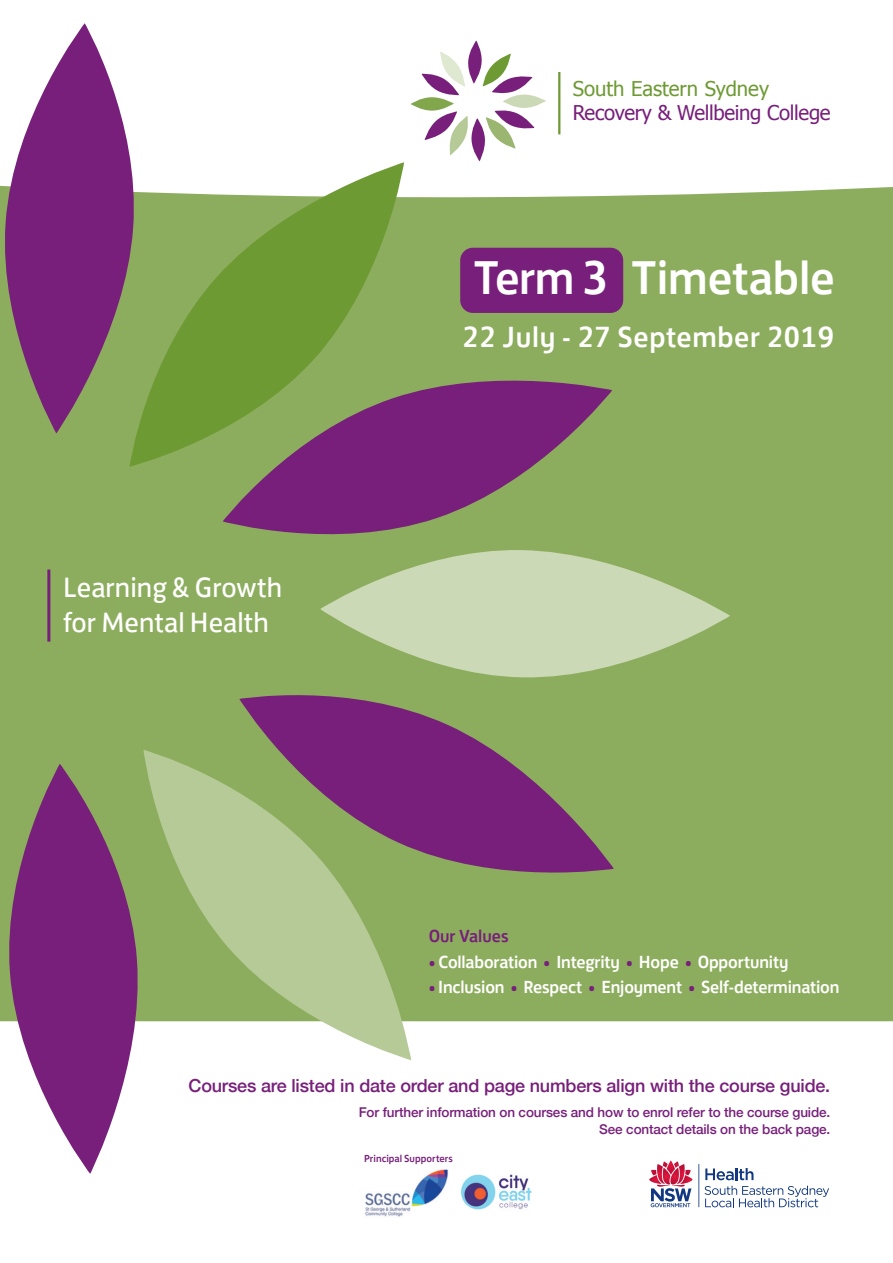
<style>
.page{position:relative;width:893px;height:1263px;background:#fff}
.page>*{position:absolute;margin:0;border:0;box-sizing:border-box;transform-origin:0 0}
.t1{font:500 48.6px "FS Jack";letter-spacing:-.005em;color:#fff}
.t2{font:500 30px "FS Jack";letter-spacing:.02em;color:#fff}
.t3{font:28.65px/34.5px "FS Jack";color:#fff}
.t4{font:20.4px "Tahoma";letter-spacing:-.015em;color:#771f7a}
.t5{font:20.4px "Tahoma";color:#6e9a34}
.t6{font:500 18px "FS Jack";letter-spacing:-.01em;color:#fff}
.t7{font:500 18px "Helvetica Neue";letter-spacing:-.01em;color:#771f7a}
.t8{font:500 18px "FS Jack";color:#771f7a}
.t9{font:500 13.5px/16.5px "Helvetica Neue";letter-spacing:-.01em;color:#771f7a;text-align:right}
.t10{font:500 10.5px "FS Jack";color:#771f7a}
.s1{color:#771f7a}
</style>
<div class="page">
<div style="left:0;top:161px;width:893px;height:860px;background:#8dad5e"></div>
<svg style="left:503px;top:94px;width:43px;height:14px"></svg>
<svg style="left:411px;top:97px;width:43px;height:14px"></svg>
<svg style="left:422px;top:41px;width:110px;height:55px"></svg>
<svg style="left:425px;top:109px;width:109px;height:52px"></svg>
<hr style="left:558px;top:72px;width:2px;height:62px;background:#6e9a34">
<svg style="left:320px;top:548px;width:410px;height:131px;fill:#cbd9b6"></svg>
<svg style="left:129px;top:162px;width:275px;height:305px"></svg>
<svg style="left:143px;top:750px;width:268px;height:310px;fill:#b6ca97"></svg>
<svg style="left:223px;top:364px;width:389px;height:188px"></svg>
<svg style="left:239px;top:680px;width:375px;height:207px"></svg>
<svg style="left:2px;top:764px;width:143px;height:410px;fill:#771f7a"></svg>
<svg style="left:0;top:23px;width:141px;height:410px;fill:#771f7a"></svg>
<hr style="left:47px;top:569px;width:3px;height:73px;background:#771f7a">
<div style="left:460px;top:248px;width:163px;height:65px;background:#771f7a;border-radius:13px"></div>
<hr style="left:698px;top:1164px;width:1px;height:43px;background:#113880">
<svg style="left:649px;top:1160px;width:44px;height:47px"></svg>
<svg style="left:705px;top:1168px;width:48px;height:12px"></svg>
<svg style="left:704px;top:1186px;width:125px;height:21px"></svg>
<img style="left:365px;top:1169px;width:167px;height:48px">
<div style="left:359px;top:1164px;width:59px;height:18px;background:#fff"></div>
<h3 class="t5" style="left:573px;top:76px;width:198px">South Eastern Sydney</h3>
<h3 class="t4" style="left:573px;top:99px;width:259px">Recovery &amp; Wellbeing College</h3>
<h1 class="t1" style="left:474px;top:261px;width:363px">Term 3 Timetable</h1>
<h3 class="t3" style="left:63px;top:573px;width:221px">Learning &amp; Growth for Mental Health</h3>
<h2 class="t2" style="left:463px;top:327px;width:373px">22 July - 27 September 2019</h2>
<h3 class="t8" style="left:429px;top:930px;width:81px">Our Values</h3>
<h3 class="t6" style="left:429px;top:955px;width:361px"><span class="s1">•</span> Collaboration <span class="s1">•</span> Integrity <span class="s1">•</span> Hope <span class="s1">•</span> Opportunity</h3>
<h3 class="t6" style="left:429px;top:981px;width:412px"><span class="s1">•</span> Inclusion <span class="s1">•</span> Respect <span class="s1">•</span> Enjoyment <span class="s1">•</span> Self-determination</h3>
<h3 class="t7" style="left:189px;top:1074px;width:643px">Courses are listed in date order and page numbers align with the course guide.</h3>
<p class="t9" style="left:359px;top:1104px;width:473px">For further information on courses and how to enrol refer to the course guide.<br>See contact details on the back page.</p>
<p class="t10" style="left:364px;top:1155px;width:90px">Principal Supporters</p>
</div>
